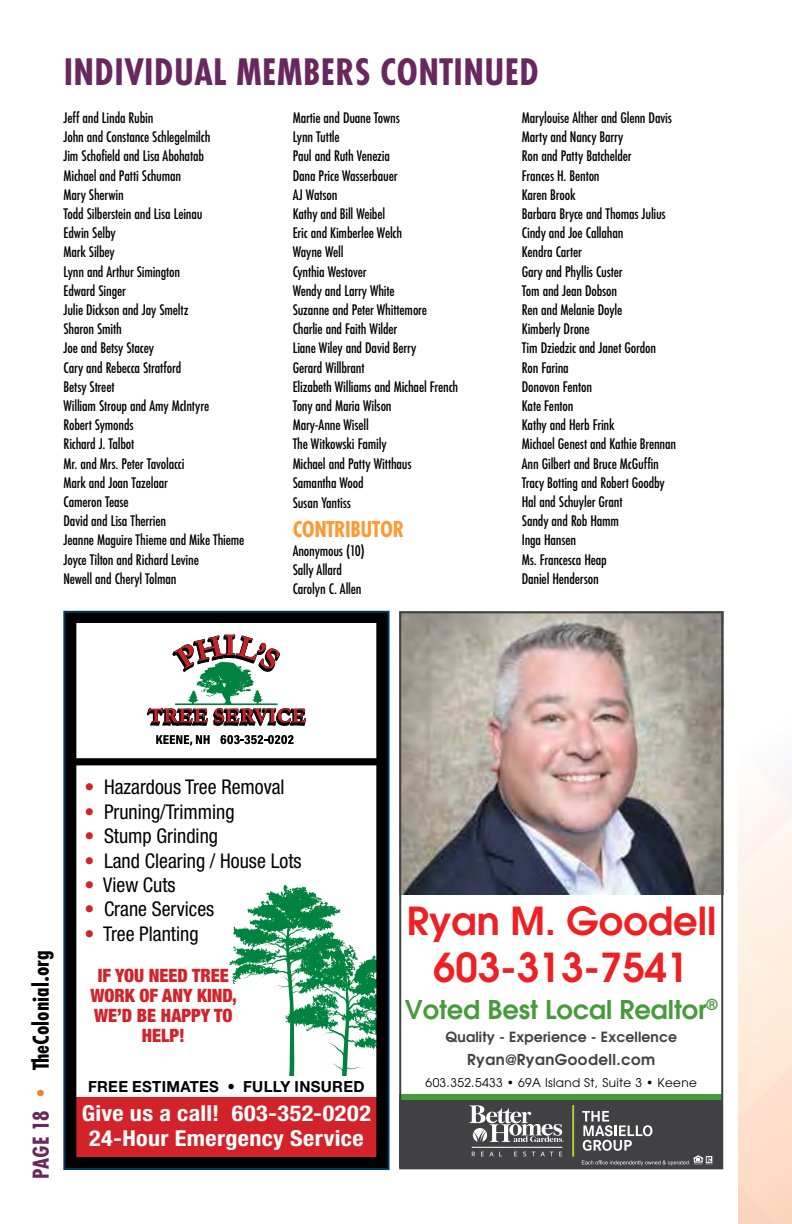
<style>
.page{position:relative;width:792px;height:1224px;background:#fff}
.page>*{position:absolute;margin:0;border:0;box-sizing:border-box;transform-origin:0 0}
.t1{font:700 40px "Futura PT Cond";letter-spacing:.01em;color:#68275f}
.t2{font:600 39.8px "Avant Garde";color:#ed2024}
.t3{font:600 38.4px "Avant Garde";color:#ed2024}
.t4{font:600 25.8px "Avant Garde";color:#469b3b}
.t5{font:700 24px "Futura PT Cond";color:#000}
.t6{font:700 24px "Futura PT Cond";letter-spacing:-.015em;color:#f93}
.t7{font:700 condensed 22px/24.4px "Helvetica Neue LT Std";letter-spacing:.015em;color:#fff;text-align:center;scale:1.1 1}
.t8{font:condensed 20.4px "Helvetica Neue LT Std";color:#000}
.t9{font:900 condensed 18.4px/19.8px "Helvetica Neue LT Std";color:#d2232a;text-align:center}
.t10{font:500 16px/19.2px "Futura PT Cond";letter-spacing:-.01em;color:#000}
.t11{font:700 15.2px "Helvetica Neue LT Std";letter-spacing:.02em;color:#000}
.t12{font:600 15px "Avant Garde";letter-spacing:.03em;color:#414042}
.t13{font:600 14px "Avant Garde";letter-spacing:.01em;color:#414042}
.t14{font:12px "Avant Garde";letter-spacing:.03em;color:#000}
.s1{color:#68275d}
.s2{color:#ed8033}
.s3{color:#d2232a}
</style>
<div class="page">
<svg style="left:738px;top:785px;width:54px;height:439px;background:#fde9da"></svg>
<img style="left:402px;top:614px;width:318px;height:281px">
<div style="left:399px;top:1098px;width:324px;height:70px;background:#414042"></div>
<div style="left:399px;top:1094px;width:324px;height:6px;background:#469b3b"></div>
<hr style="left:472px;top:1147px;width:90px;height:1px;background:#fff">
<svg style="left:472px;top:1152px;width:3px;height:4px"></svg>
<svg style="left:481px;top:1152px;width:21px;height:4px"></svg>
<svg style="left:514px;top:1152px;width:3px;height:4px"></svg>
<svg style="left:532px;top:1152px;width:30px;height:4px"></svg>
<svg style="left:469px;top:1105px;width:95px;height:37px"></svg>
<hr style="left:572px;top:1105px;width:2px;height:52px;background:#b2d338">
<svg style="left:582px;top:1111px;width:131px;height:55px"></svg>
<div style="left:399px;top:611px;width:324px;height:558px;border:2px solid #414042"></div>
<svg style="left:229px;top:885px;width:146px;height:191px"></svg>
<div style="left:64px;top:1097px;width:324px;height:72px;background:#d2232a"></div>
<svg style="left:147px;top:634px;width:159px;height:92px"></svg>
<svg style="left:156px;top:735px;width:54px;height:10px"></svg>
<svg style="left:220px;top:735px;width:74px;height:9px"></svg>
<div style="left:64px;top:612px;width:324px;height:557px;border:12px solid #000"></div>
<div style="left:72px;top:758px;width:309px;height:7px;background:#000"></div>
<div style="left:63px;top:611px;width:327px;height:559px;border:2px solid #003a5d"></div>
<h1 class="t1" style="left:64px;top:48px;width:477px">INDIVIDUAL MEMBERS CONTINUED</h1>
<p class="t10" style="left:64px;top:108px;width:182px">Jeff and Linda Rubin<br>John and Constance Schlegelmilch<br>Jim Schofield and Lisa Abohatab<br>Michael and Patti Schuman<br>Mary Sherwin<br>Todd Silberstein and Lisa Leinau<br>Edwin Selby<br>Mark Silbey<br>Lynn and Arthur Simington<br>Edward Singer<br>Julie Dickson and Jay Smeltz<br>Sharon Smith<br>Joe and Betsy Stacey<br>Cary and Rebecca Stratford<br>Betsy Street<br>William Stroup and Amy McIntyre<br>Robert Symonds<br>Richard J. Talbot<br>Mr. and Mrs. Peter Tavolacci<br>Mark and Joan Tazelaar<br>Cameron Tease<br>David and Lisa Therrien<br>Jeanne Maguire Thieme and Mike Thieme<br>Joyce Tilton and Richard Levine<br>Newell and Cheryl Tolman</p>
<p class="t10" style="left:293px;top:108px;width:167px">Martie and Duane Towns<br>Lynn Tuttle<br>Paul and Ruth Venezia<br>Dana Price Wasserbauer<br>AJ Watson<br>Kathy and Bill Weibel<br>Eric and Kimberlee Welch<br>Wayne Well<br>Cynthia Westover<br>Wendy and Larry White<br>Suzanne and Peter Whittemore<br>Charlie and Faith Wilder<br>Liane Wiley and David Berry<br>Gerard Willbrant<br>Elizabeth Williams and Michael French<br>Tony and Maria Wilson<br>Mary-Anne Wisell<br>The Witkowski Family<br>Michael and Patty Witthaus<br>Samantha Wood<br>Susan Yantiss</p>
<p class="t10" style="left:522px;top:108px;width:156px">Marylouise Alther and Glenn Davis<br>Marty and Nancy Barry<br>Ron and Patty Batchelder<br>Frances H. Benton<br>Karen Brook<br>Barbara Bryce and Thomas Julius<br>Cindy and Joe Callahan<br>Kendra Carter<br>Gary and Phyllis Custer<br>Tom and Jean Dobson<br>Ren and Melanie Doyle<br>Kimberly Drone<br>Tim Dziedzic and Janet Gordon<br>Ron Farina<br>Donovon Fenton<br>Kate Fenton<br>Kathy and Herb Frink<br>Michael Genest and Kathie Brennan<br>Ann Gilbert and Bruce McGuffin<br>Tracy Botting and Robert Goodby<br>Hal and Schuyler Grant<br>Sandy and Rob Hamm<br>Inga Hansen<br>Ms. Francesca Heap<br>Daniel Henderson</p>
<h3 class="t6" style="left:293px;top:515px;width:113px">CONTRIBUTOR</h3>
<p class="t10" style="left:293px;top:541px;width:73px">Anonymous (10)<br>Sally Allard<br>Carolyn C. Allen</p>
<h3 class="t5" style="left:27px;top:1179px;width:230px;rotate:-90deg"><span class="s1">PAGE 18</span> <span class="s2">•</span> TheColonial.org</h3>
<p class="t8" style="left:85px;top:775px;width:202px"><span class="s3">•</span> Hazardous Tree Removal</p>
<p class="t8" style="left:85px;top:800px;width:152px"><span class="s3">•</span> Pruning/Trimming</p>
<p class="t8" style="left:85px;top:824px;width:135px"><span class="s3">•</span> Stump Grinding</p>
<p class="t8" style="left:85px;top:849px;width:219px"><span class="s3">•</span> Land Clearing / House Lots</p>
<p class="t8" style="left:85px;top:873px;width:93px"><span class="s3">•</span> View Cuts</p>
<p class="t8" style="left:85px;top:897px;width:131px"><span class="s3">•</span> Crane Services</p>
<p class="t8" style="left:85px;top:922px;width:116px"><span class="s3">•</span> Tree Planting</p>
<p class="t9" style="left:90px;top:965px;width:148px">IF YOU NEED TREE<br>WORK OF ANY KIND,<br>WE’D BE HAPPY TO<br>HELP!</p>
<p class="t11" style="left:88px;top:1077px;width:278px">FREE ESTIMATES • FULLY INSURED</p>
<h3 class="t7" style="left:82px;top:1101px;width:265px">Give us a call! 603-352-0202<br>24-Hour Emergency Service</h3>
<h3 class="t3" style="left:407px;top:895px;width:311px">Ryan M. Goodell</h3>
<h2 class="t2" style="left:433px;top:941px;width:257px">603-313-7541</h2>
<h3 class="t4" style="left:405px;top:992px;width:314px">Voted Best Local Realtor<sup>®</sup></h3>
<p class="t13" style="left:446px;top:1028px;width:233px">Quality - Experience - Excellence</p>
<p class="t12" style="left:467px;top:1050px;width:190px">Ryan@RyanGoodell.com</p>
<p class="t14" style="left:426px;top:1075px;width:273px">603.352.5433 • 69A Island St, Suite 3 • Keene</p>
</div>
